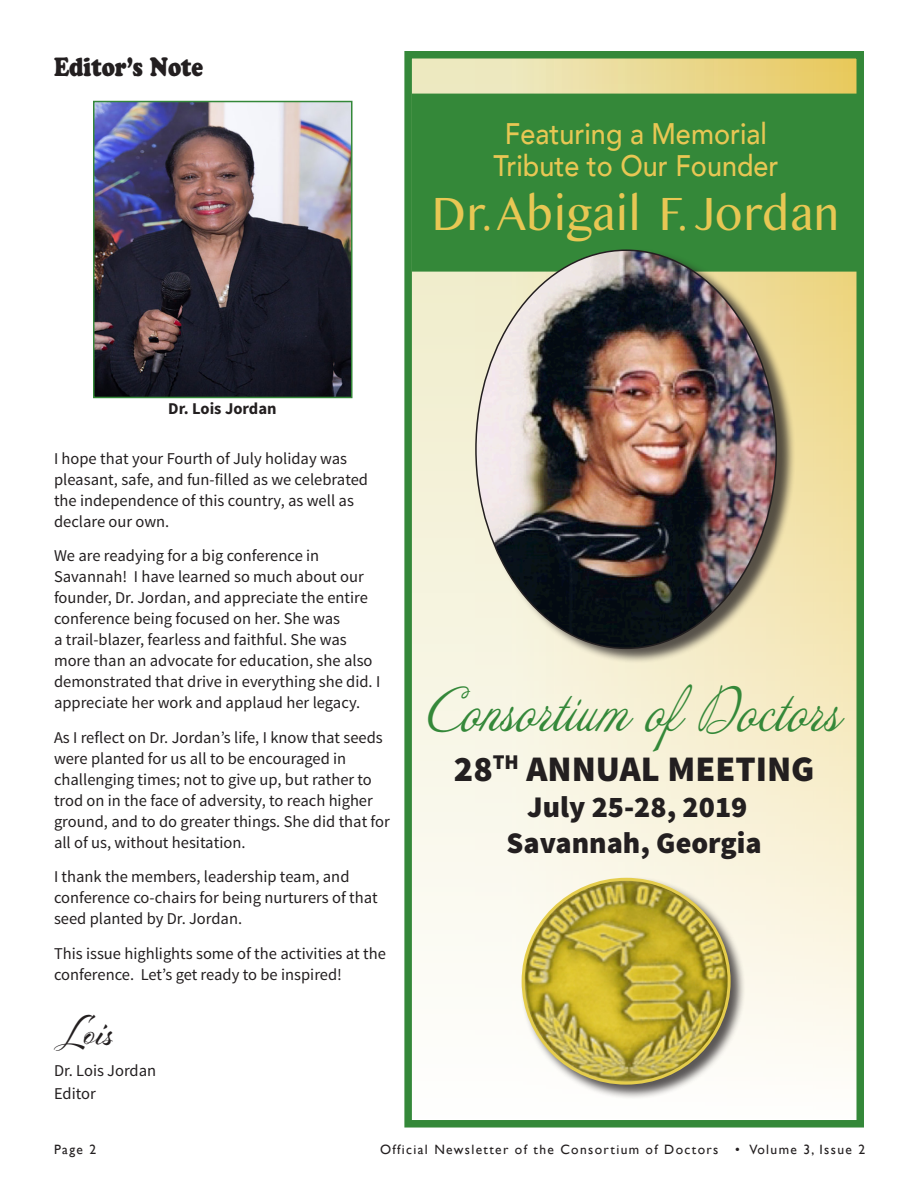
<style>
.page{position:relative;width:918px;height:1188px;background:#fff}
.page>*{position:absolute;margin:0;border:0;box-sizing:border-box;transform-origin:0 0}
.t1{font:56.25px "Annabelle JF";color:#348839;scale:.8 1}
.t2{font:49.5px "Malayalam MN";color:#e8c754;scale:.91 1}
.t3{font:45px "Al Fresco";color:#231f20}
.t4{font:900 36px "Source Sans Pro";color:#231f20}
.t5{font:900 30px "Source Sans Pro";color:#231f20}
.t6{font:500 29.7px/32.4px "Avenir";color:#e8c754;text-align:center;scale:.91 1}
.Small_Header{font:26.25px "Cooper Black Std";color:#231f20;scale:.8 1}
.t7{font:16.5px/21px "Source Sans Pro";color:#231f20}
.t8{font:700 16.5px "Source Sans Pro";color:#231f20}
.t9{font:13.5px "Gill Sans";letter-spacing:.1em;color:#231f20}
</style>
<div class="page">
<svg style="left:413px;top:60px;width:442px;height:1004px;background:#f6efd2"></svg>
<div style="left:404px;top:51px;width:460px;height:1077px;border:8px solid #348839"></div>
<div style="left:520px;top:876px;width:225px;height:223px;background:#231f20;opacity:.75"></div>
<img style="left:523px;top:879px;width:206px;height:204px">
<div style="left:413px;top:94px;width:446px;height:177px;background:#348839"></div>
<div style="left:412px;top:94px;width:448px;height:178px;border:2px solid #348839"></div>
<img style="left:96px;top:104px;width:253px;height:291px">
<div style="left:93px;top:101px;width:259px;height:297px;border:2px solid #348839"></div>
<div style="left:477px;top:248px;width:319px;height:416px;background:#231f20;opacity:.75"></div>
<img style="left:476px;top:250px;width:300px;height:398px">
<p class="Small_Header" style="left:54px;top:51px;width:188px">Editor’s Note</p>
<p class="t6" style="left:493px;top:116px;width:315px">Featuring a Memorial<br>Tribute to Our Founder</p>
<p class="t2" style="left:432px;top:190px;width:450px">Dr. Abigail F. Jordan</p>
<p class="t8" style="left:168px;top:398px;width:110px">Dr. Lois Jordan</p>
<p class="t7" style="left:54px;top:448px;width:316px">I hope that your Fourth of July holiday was pleasant, safe, and fun-filled as we celebrated the independence of this country, as well as declare our own.</p>
<p class="t7" style="left:54px;top:545px;width:328px">We are readying for a big conference in Savannah! I have learned so much about our founder, Dr. Jordan, and appreciate the entire conference being focused on her. She was<br>a trail-blazer, fearless and faithful. She was more than an advocate for education, she also demonstrated that drive in everything she did. I appreciate her work and applaud her legacy.</p>
<p class="t7" style="left:54px;top:727px;width:337px">As I reflect on Dr. Jordan’s life, I know that seeds were planted for us all to be encouraged in challenging times; not to give up, but rather to trod on in the face of adversity, to reach higher ground, and to do greater things. She did that for all of us, without hesitation.</p>
<p class="t7" style="left:54px;top:866px;width:325px">I thank the members, leadership team, and conference co-chairs for being nurturers of that seed planted by Dr. Jordan.</p>
<p class="t7" style="left:54px;top:943px;width:333px">This issue highlights some of the activities at the conference. Let’s get ready to be inspired!</p>
<p class="t3" style="left:54px;top:1002px;width:62px">Lois</p>
<p class="t7" style="left:54px;top:1060px;width:104px">Dr. Lois Jordan</p>
<p class="t7" style="left:54px;top:1083px;width:43px">Editor</p>
<p class="t1" style="left:428px;top:675px;width:517px">Consortium of Doctors</p>
<p class="t4" style="left:454px;top:746px;width:362px">28<sup>TH</sup> ANNUAL MEETING</p>
<p class="t5" style="left:527px;top:788px;width:222px">July 25-28, 2019</p>
<p class="t5" style="left:507px;top:824px;width:257px">Savannah, Georgia</p>
<p class="t9" style="left:54px;top:1141px;width:44px">Page 2</p>
<p class="t9" style="left:380px;top:1141px;width:487px">Official Newsletter of the Consortium of Doctors • Volume 3, Issue 2</p>
</div>
